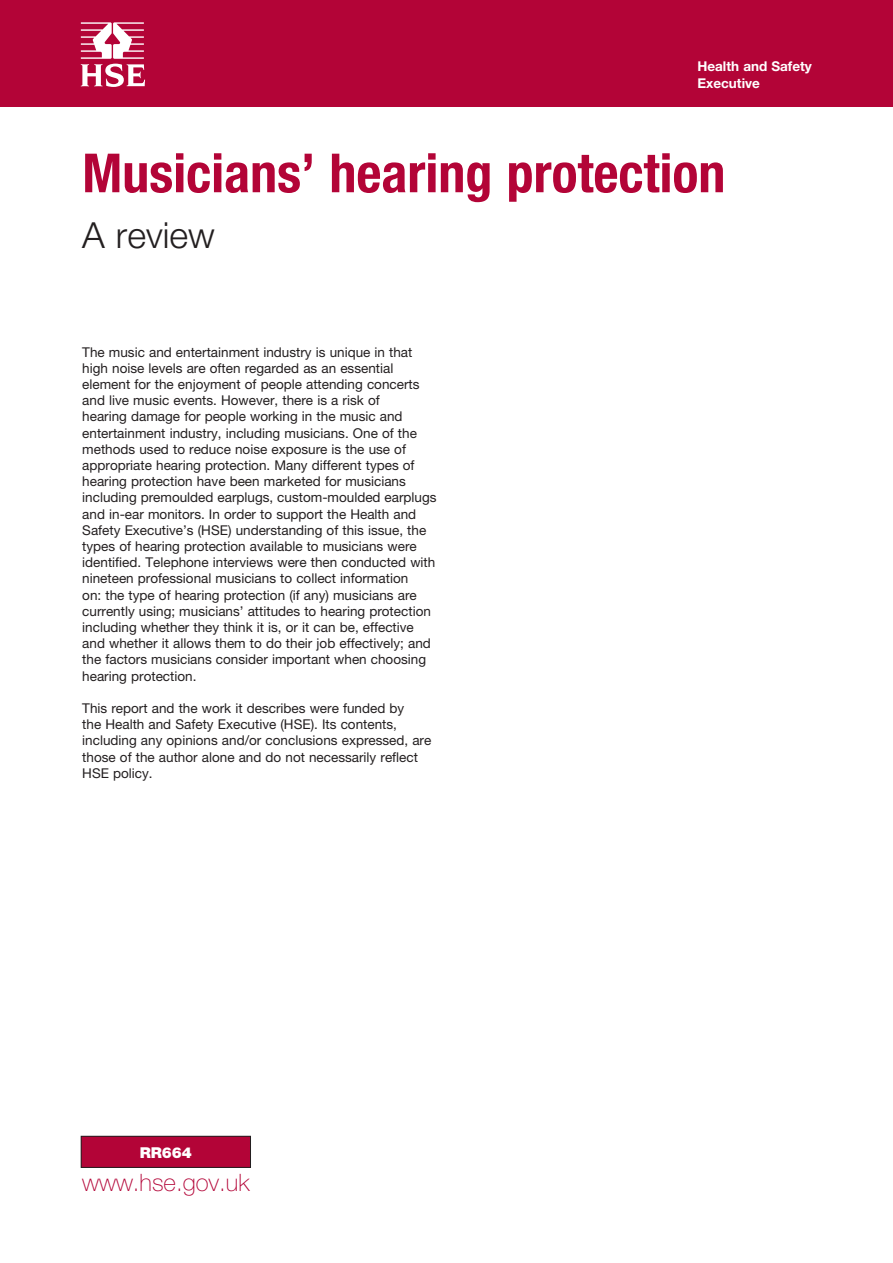
<style>
.page{position:relative;width:893px;height:1263px;background:#fff}
.page>*{position:absolute;margin:0;border:0;box-sizing:border-box;transform-origin:0 0}
.t1{font:700 condensed 54px "Helvetica Neue";color:#b30437}
.t2{font:300 36px "Helvetica Neue";color:#231f20}
.t3{font:100 24px "Helvetica Neue";color:#b30437}
.t4{font:900 15px "Helvetica Neue";color:#fff}
.t5{font:13.5px/16.2px "Helvetica Neue";color:#231f20}
.t6{font:700 13.5px/16.5px "Helvetica Neue";color:#fff}
</style>
<div class="page">
<div style="left:0;top:0;width:893px;height:106px;background:#b30437"></div>
<svg style="left:81px;top:22px;width:64px;height:65px"></svg>
<div style="left:81px;top:1136px;width:169px;height:31px;background:#b30437"></div>
<div style="left:81px;top:1136px;width:170px;height:32px;border:1px solid #231f20"></div>
<p class="t6" style="left:697px;top:58px;width:116px">Health and Safety<br>Executive</p>
<h1 class="t1" style="left:82px;top:140px;width:645px">Musicians’ hearing protection</h1>
<h2 class="t2" style="left:82px;top:213px;width:134px">A review</h2>
<p class="t5" style="left:82px;top:343px;width:356px">The music and entertainment industry is unique in that high noise levels are often regarded as an essential element for the enjoyment of people attending concerts and live music events. However, there is a risk of<br>hearing damage for people working in the music and entertainment industry, including musicians. One of the methods used to reduce noise exposure is the use of appropriate hearing protection. Many different types of hearing protection have been marketed for musicians including premoulded earplugs, custom-moulded earplugs and in-ear monitors. In order to support the Health and Safety Executive’s (HSE) understanding of this issue, the types of hearing protection available to musicians were identified. Telephone interviews were then conducted with nineteen professional musicians to collect information<br>on: the type of hearing protection (if any) musicians are currently using; musicians’ attitudes to hearing protection including whether they think it is, or it can be, effective and whether it allows them to do their job effectively; and the factors musicians consider important when choosing hearing protection.</p>
<p class="t5" style="left:82px;top:700px;width:351px">This report and the work it describes were funded by<br>the Health and Safety Executive (HSE). Its contents, including any opinions and/or conclusions expressed, are those of the author alone and do not necessarily reflect HSE policy.</p>
<p class="t4" style="left:140px;top:1143px;width:54px">RR664</p>
<h3 class="t3" style="left:82px;top:1169px;width:169px">www.hse.gov.uk</h3>
</div>
